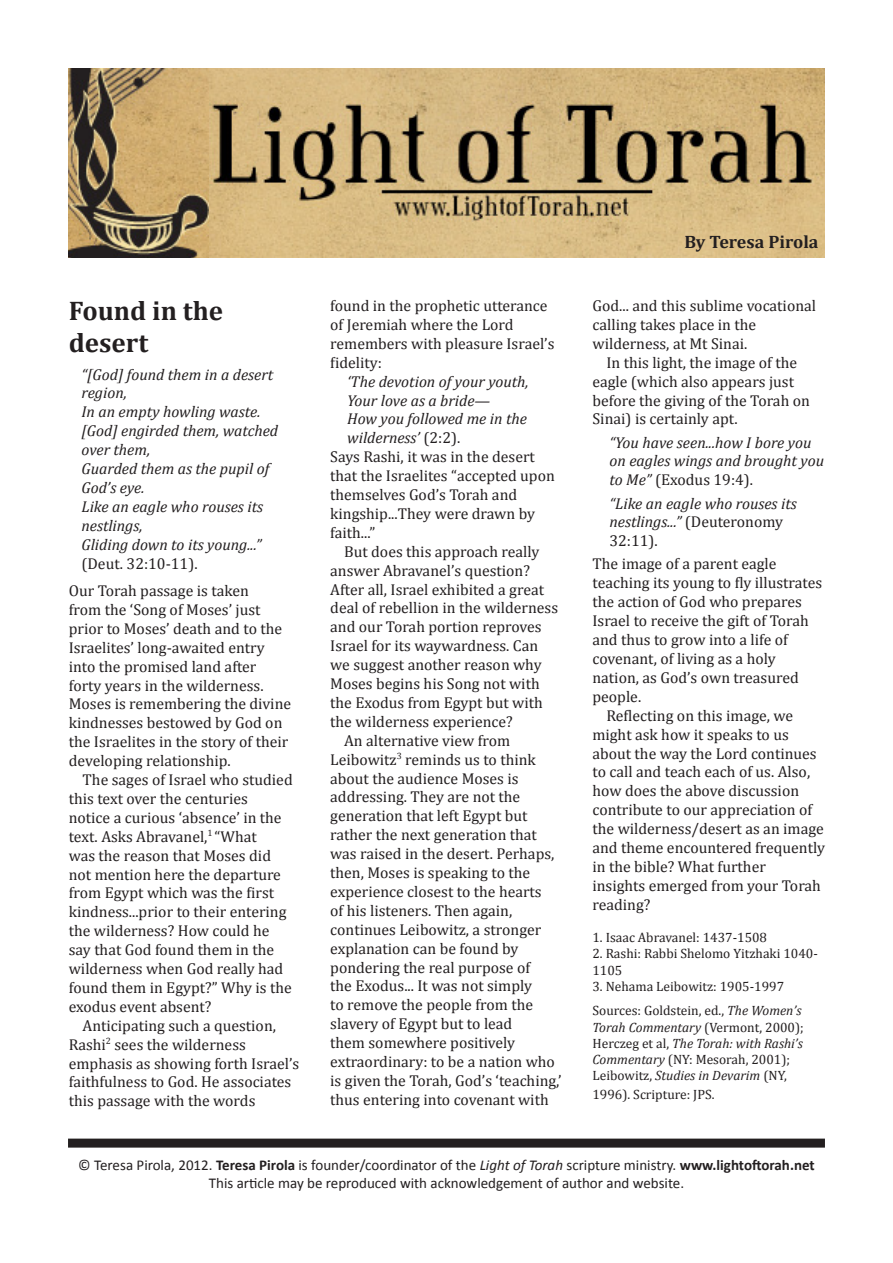
<style>
.page{position:relative;width:893px;height:1263px;background:#fff}
.page>*{position:absolute;margin:0;border:0;box-sizing:border-box;transform-origin:0 0}
.t1{font:700 27px/32.4px "Cambria";color:#231f20}
.t2{font:700 18px "Cambria";color:#231f20}
.t3{font:15.75px/18.9px "Cambria";color:#231f20}
.t4{font:italic 15.75px/18.9px "Cambria";color:#231f20}
.t5{font:15px "Calibri";color:#231f20}
.t6{font:13.5px/16.2px "Cambria";color:#231f20}
.s1{font-style:normal}
.s2{font-style:italic}
.s3{font-weight:700}
</style>
<div class="page">
<div style="left:68px;top:1138px;width:757px;height:9px;background:#231f20"></div>
<img style="left:208px;top:68px;width:617px;height:190px">
<img style="left:68px;top:68px;width:140px;height:190px">
<p class="t1" style="left:69px;top:294px;width:156px">Found in the desert</p>
<p class="t4" style="left:82px;top:364px;width:193px">“[God] found them in a desert region,</p>
<p class="t4" style="left:82px;top:402px;width:181px">In an empty howling waste.</p>
<p class="t4" style="left:82px;top:421px;width:198px">[God] engirded them, watched over them,</p>
<p class="t4" style="left:82px;top:459px;width:189px">Guarded them as the pupil of<br>God’s eye.</p>
<p class="t4" style="left:82px;top:497px;width:183px">Like an eagle who rouses its nestlings,</p>
<p class="t4" style="left:82px;top:534px;width:181px">Gliding down to its young...” <span class="s1">(Deut. 32:10-11).</span></p>
<p class="t3" style="left:69px;top:581px;width:224px">Our Torah passage is taken<br>from the ‘Song of Moses’ just prior to Moses’ death and to the<br>Israelites’ long-awaited entry into the promised land after forty years in the wilderness.<br>Moses is remembering the divine kindnesses bestowed by God on the Israelites in the story of their developing relationship.</p>
<p class="t3" style="left:69px;top:770px;width:225px;text-indent:14px">The sages of Israel who studied this text over the centuries notice a curious ‘absence’ in the text. Asks Abravanel,<sup>1</sup> “What<br>was the reason that Moses did not mention here the departure from Egypt which was the first kindness...prior to their entering the wilderness? How could he say that God found them in the wilderness when God really had found them in Egypt?” Why is the exodus event absent?</p>
<p class="t3" style="left:69px;top:1016px;width:232px;text-indent:14px">Anticipating such a question,<br>Rashi<sup>2</sup> sees the wilderness emphasis as showing forth Israel’s faithfulness to God. He associates this passage with the words</p>
<p class="t3" style="left:330px;top:296px;width:226px">found in the prophetic utterance of Jeremiah where the Lord remembers with pleasure Israel’s fidelity:</p>
<p class="t4" style="left:347px;top:371px;width:183px">‘The devotion of your youth,</p>
<p class="t4" style="left:347px;top:390px;width:145px">Your love as a bride—</p>
<p class="t4" style="left:347px;top:409px;width:181px">How you followed me in the wilderness’ <span class="s1">(2:2).</span></p>
<p class="t3" style="left:330px;top:447px;width:226px">Says Rashi, it was in the desert that the Israelites “accepted upon themselves God’s Torah and kingship...They were drawn by faith...”</p>
<p class="t3" style="left:330px;top:542px;width:229px;text-indent:14px">But does this approach really answer Abravanel’s question?<br>After all, Israel exhibited a great deal of rebellion in the wilderness and our Torah portion reproves<br>Israel for its waywardness. Can we suggest another reason why<br>Moses begins his Song not with the Exodus from Egypt but with the wilderness experience?</p>
<p class="t3" style="left:330px;top:731px;width:233px;text-indent:14px">An alternative view from<br>Leibowitz<sup>3</sup> reminds us to think about the audience Moses is addressing. They are not the generation that left Egypt but rather the next generation that was raised in the desert. Perhaps, then, Moses is speaking to the experience closest to the hearts<br>of his listeners. Then again, continues Leibowitz, a stronger explanation can be found by pondering the real purpose of<br>the Exodus... It was not simply<br>to remove the people from the slavery of Egypt but to lead<br>them somewhere positively extraordinary: to be a nation who is given the Torah, God’s ‘teaching,’ thus entering into covenant with</p>
<p class="t2" style="left:684px;top:230px;width:136px">By Teresa Pirola</p>
<p class="t3" style="left:592px;top:296px;width:225px">God... and this sublime vocational calling takes place in the wilderness, at Mt Sinai.</p>
<p class="t3" style="left:592px;top:353px;width:219px;text-indent:14px">In this light, the image of the eagle (which also appears just before the giving of the Torah on<br>Sinai) is certainly apt.</p>
<p class="t4" style="left:609px;top:432px;width:216px">“You have seen...how I bore you on eagles wings and brought you to Me” <span class="s1">(Exodus 19:4).</span></p>
<p class="t4" style="left:609px;top:493px;width:189px">“Like an eagle who rouses its nestlings...” <span class="s1">(Deuteronomy<br>32:11).</span></p>
<p class="t3" style="left:592px;top:555px;width:231px">The image of a parent eagle teaching its young to fly illustrates the action of God who prepares<br>Israel to receive the gift of Torah and thus to grow into a life of covenant, of living as a holy nation, as God’s own treasured people.</p>
<p class="t3" style="left:592px;top:706px;width:234px;text-indent:14px">Reflecting on this image, we might ask how it speaks to us about the way the Lord continues to call and teach each of us. Also, how does the above discussion contribute to our appreciation of the wilderness/desert as an image and theme encountered frequently in the bible? What further<br>insights emerged from your Torah reading?</p>
<p class="t6" style="left:592px;top:929px;width:176px">1. Isaac Abravanel: 1437-1508</p>
<p class="t6" style="left:592px;top:945px;width:227px">2. Rashi: Rabbi Shelomo Yitzhaki 1040-<br>1105</p>
<p class="t6" style="left:592px;top:978px;width:193px">3. Nehama Leibowitz: 1905-1997</p>
<p class="t6" style="left:592px;top:1003px;width:213px">Sources: Goldstein, ed., <span class="s2">The Women’s Torah Commentary</span> (Vermont, 2000); Herczeg et al, <span class="s2">The Torah: with Rashi’s Commentary</span> (NY: Mesorah, 2001); Leibowitz, <span class="s2">Studies in Devarim</span> (NY,</p>
<p class="t6" style="left:592px;top:1086px;width:124px">1996). Scripture: JPS.</p>
<p class="t5" style="left:78px;top:1155px;width:738px">© Teresa Pirola, 2012. <span class="s3">Teresa Pirola</span> is founder/coordinator of the <span class="s2">Light of Torah</span> scripture ministry. <span class="s3">www.lightoftorah.net</span></p>
<p class="t5" style="left:209px;top:1173px;width:477px">This article may be reproduced with acknowledgement of author and website.</p>
</div>
